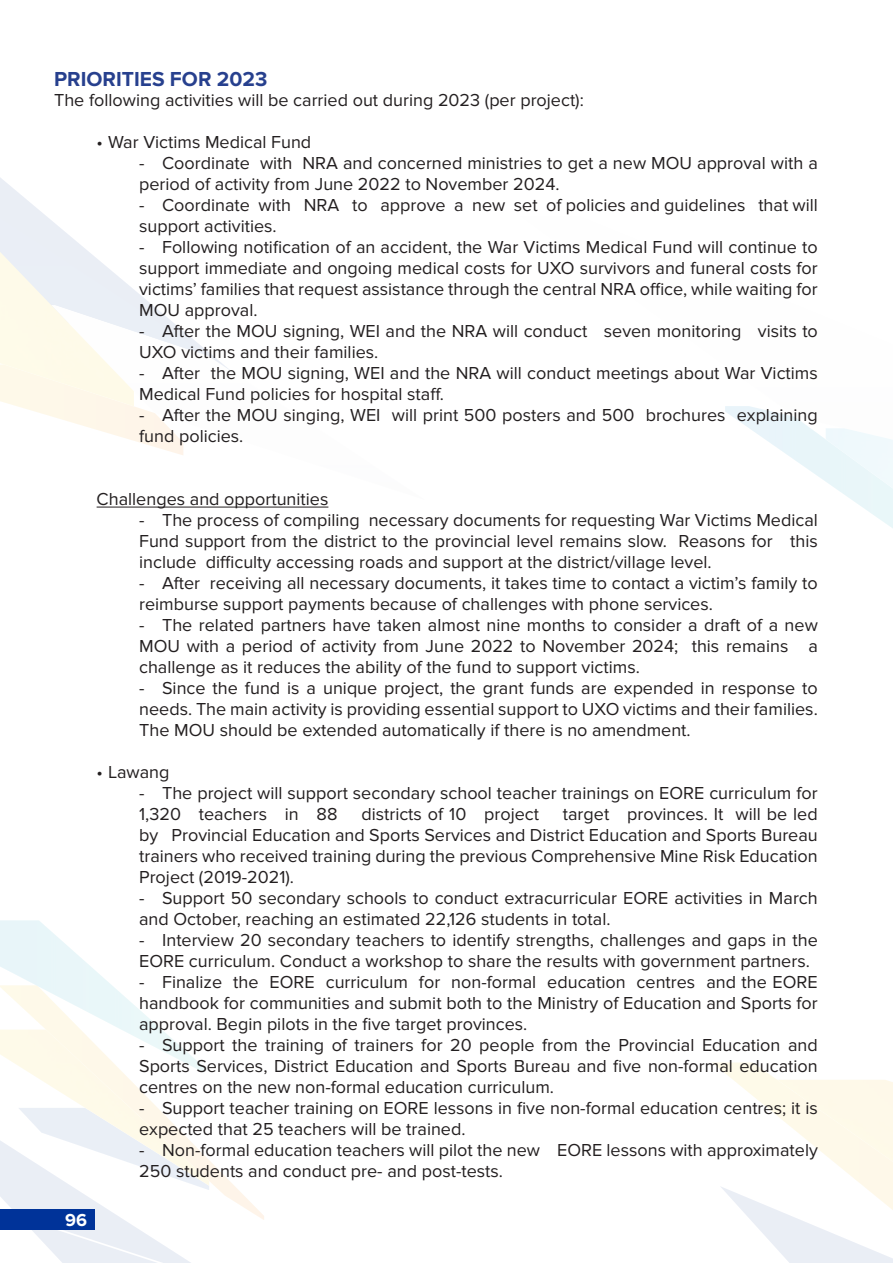
<style>
.page{position:relative;width:893px;height:1263px;background:#fff}
.page>*{position:absolute;margin:0;border:0;box-sizing:border-box;transform-origin:0 0}
.t1{font:700 21px "Proxima Nova";color:#27408e}
.t2{font:18px/21px "Proxima Nova";color:#231f20}
.t3{font:700 18px "Proxima Nova";color:#fff}
</style>
<div class="page">
<svg style="left:0;top:178px;width:34px;height:28px"></svg>
<svg style="left:18px;top:406px;width:33px;height:10px"></svg>
<img style="left:0;top:234px;width:134px;height:172px">
<svg style="left:209px;top:1160px;width:55px;height:60px"></svg>
<svg style="left:0;top:1129px;width:208px;height:134px"></svg>
<svg style="left:0;top:920px;width:204px;height:153px"></svg>
<svg style="left:725px;top:406px;width:168px;height:122px"></svg>
<img style="left:892px;top:406px;width:1px;height:29px">
<img style="left:892px;top:435px;width:1px;height:60px">
<svg style="left:713px;top:1062px;width:180px;height:201px"></svg>
<div style="left:0;top:1209px;width:95px;height:20px;background:#039"></div>
<hr style="left:97px;top:507px;width:231px;height:1px;background:#231f20">
<p class="t1" style="left:54px;top:67px;width:215px">PRIORITIES FOR 2023</p>
<p class="t2" style="left:54px;top:89px;width:531px">The following activities will be carried out during 2023 (per project):</p>
<p class="t2" style="left:97px;top:131px;width:216px">• War Victims Medical Fund</p>
<p class="t2" style="left:139px;top:152px;width:680px">- Coordinate with NRA and concerned ministries to get a new MOU approval with a period of activity from June 2022 to November 2024.</p>
<p class="t2" style="left:139px;top:194px;width:680px">- Coordinate with NRA to approve a new set of policies and guidelines that will support activities.</p>
<p class="t2" style="left:139px;top:236px;width:680px;text-align:justify">- Following notification of an accident, the War Victims Medical Fund will continue to support immediate and ongoing medical costs for UXO survivors and funeral costs for victims’ families that request assistance through the central NRA office, while waiting for MOU approval.</p>
<p class="t2" style="left:139px;top:320px;width:680px">- After the MOU signing, WEI and the NRA will conduct seven monitoring visits to<br>UXO victims and their families.</p>
<p class="t2" style="left:139px;top:362px;width:680px">- After the MOU signing, WEI and the NRA will conduct meetings about War Victims<br>Medical Fund policies for hospital staff.</p>
<p class="t2" style="left:139px;top:404px;width:680px">- After the MOU singing, WEI will print 500 posters and 500 brochures explaining fund policies.</p>
<p class="t2" style="left:97px;top:488px;width:233px">Challenges and opportunities</p>
<p class="t2" style="left:139px;top:509px;width:680px;text-align:justify">- The process of compiling necessary documents for requesting War Victims Medical Fund support from the district to the provincial level remains slow. Reasons for this include difficulty accessing roads and support at the district/village level.</p>
<p class="t2" style="left:139px;top:572px;width:680px">- After receiving all necessary documents, it takes time to contact a victim’s family to reimburse support payments because of challenges with phone services.</p>
<p class="t2" style="left:139px;top:614px;width:680px;text-align:justify">- The related partners have taken almost nine months to consider a draft of a new MOU with a period of activity from June 2022 to November 2024; this remains a challenge as it reduces the ability of the fund to support victims.</p>
<p class="t2" style="left:139px;top:677px;width:680px;text-align:justify">- Since the fund is a unique project, the grant funds are expended in response to needs. The main activity is providing essential support to UXO victims and their families.<br>The MOU should be extended automatically if there is no amendment.</p>
<p class="t2" style="left:97px;top:761px;width:74px">• Lawang</p>
<p class="t2" style="left:139px;top:782px;width:680px">- The project will support secondary school teacher trainings on EORE curriculum for<br>1,320 teachers in 88</p>
<p class="t2" style="left:361px;top:803px;width:179px">districts of 10 project</p>
<p class="t2" style="left:139px;top:803px;width:680px;text-align:justify;text-indent:424px">target provinces. It will be led by Provincial Education and Sports Services and District Education and Sports Bureau trainers who received training during the previous Comprehensive Mine Risk Education Project (2019-2021).</p>
<p class="t2" style="left:139px;top:887px;width:680px">- Support 50 secondary schools to conduct extracurricular EORE activities in March and October, reaching an estimated 22,126 students in total.</p>
<p class="t2" style="left:139px;top:929px;width:680px">- Interview 20 secondary teachers to identify strengths, challenges and gaps in the<br>EORE curriculum. Conduct a workshop to share the results with government partners.</p>
<p class="t2" style="left:139px;top:971px;width:680px;text-align:justify">- Finalize the EORE curriculum for non-formal education centres and the EORE handbook for communities and submit both to the Ministry of Education and Sports for approval. Begin pilots in the five target provinces.</p>
<p class="t2" style="left:139px;top:1034px;width:680px;text-align:justify">- Support the training of trainers for 20 people from the Provincial Education and Sports Services, District Education and Sports Bureau and five non-formal education centres on the new non-formal education curriculum.</p>
<p class="t2" style="left:139px;top:1097px;width:680px">- Support teacher training on EORE lessons in five non-formal education centres; it is expected that 25 teachers will be trained.</p>
<p class="t2" style="left:139px;top:1139px;width:680px">- Non-formal education teachers will pilot the new EORE lessons with approximately<br>250 students and conduct pre- and post-tests.</p>
<p class="t3" style="left:65px;top:1210px;width:23px">96</p>
</div>
